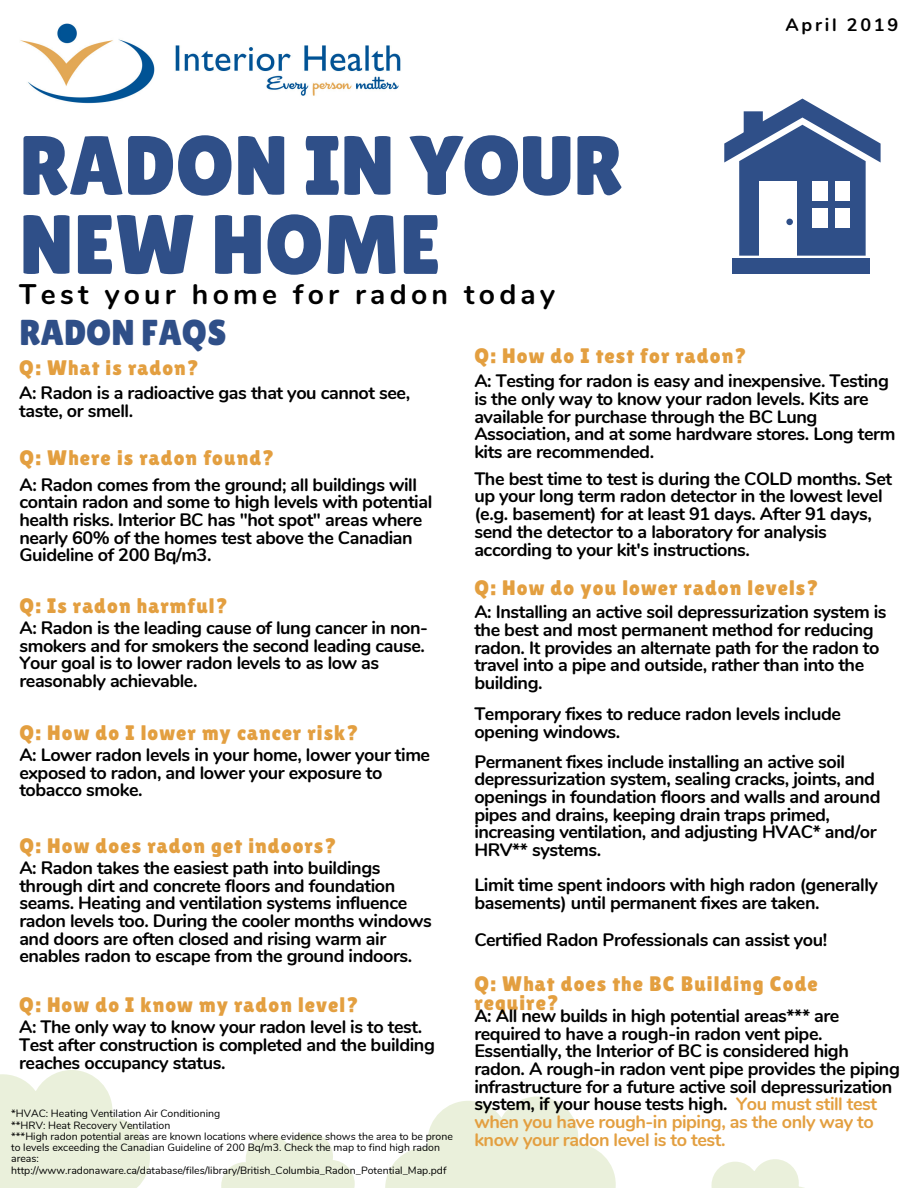
<style>
.page{position:relative;width:918px;height:1188px;background:#fff}
.page>*{position:absolute;margin:0;border:0;box-sizing:border-box;transform-origin:0 0}
.t1{font:84px/79.1px "Lilita One";color:#2f4f88}
.t2{font:36px "Lilita One";color:#2f4f88}
.t3{font:700 28.35px "Nunito";letter-spacing:.15em;color:#000}
.t4{font:21px/18.8px "Lilita One";letter-spacing:.05em;color:#e39f40}
.t5{font:700 18px/17.7px "Nunito";letter-spacing:-.025em;color:#000}
.t6{font:700 18px "Nunito";letter-spacing:.15em;color:#000}
.t7{font:10.5px/11.2px "Nunito";color:#000}
.s1{color:#e39f40}
</style>
<div class="page">
<img style="left:20px;top:23px;width:381px;height:81px">
<svg style="left:724px;top:99px;width:157px;height:157px"></svg>
<div style="left:786px;top:219px;width:7px;height:6px;background:#2f4f88;border-radius:50%"></div>
<div style="left:732px;top:258px;width:138px;height:16px;background:#2f4f88"></div>
<svg style="left:0;top:1070px;width:150px;height:118px"></svg>
<svg style="left:221px;top:1133px;width:134px;height:55px"></svg>
<svg style="left:385px;top:1096px;width:231px;height:92px"></svg>
<svg style="left:711px;top:1159px;width:93px;height:29px"></svg>
<p class="t6" style="left:786px;top:13px;width:114px">April 2019</p>
<h1 class="t1" style="left:19px;top:126px;width:605px">RADON IN YOUR<br>NEW HOME</h1>
<h3 class="t3" style="left:19px;top:275px;width:537px">Test your home for radon today</h3>
<h2 class="t2" style="left:19px;top:312px;width:209px">RADON FAQS</h2>
<p class="t4" style="left:19px;top:358px;width:181px">Q: What is radon?</p>
<p class="t5" style="left:19px;top:385px;width:393px">A: Radon is a radioactive gas that you cannot see, taste, or smell.</p>
<p class="t4" style="left:19px;top:448px;width:257px">Q: Where is radon found?</p>
<p class="t5" style="left:19px;top:476px;width:414px">A: Radon comes from the ground; all buildings will contain radon and some to high levels with potential health risks. Interior BC has "hot spot" areas where nearly 60% of the homes test above the Canadian Guideline of 200 Bq/m3.</p>
<p class="t4" style="left:19px;top:596px;width:210px">Q: Is radon harmful?</p>
<p class="t5" style="left:19px;top:619px;width:410px">A: Radon is the leading cause of lung cancer in non&shy;smokers and for smokers the second leading cause.<br>Your goal is to lower radon levels to as low as reasonably achievable.</p>
<p class="t4" style="left:19px;top:723px;width:341px">Q: How do I lower my cancer risk?</p>
<p class="t5" style="left:19px;top:746px;width:412px">A: Lower radon levels in your home, lower your time exposed to radon, and lower your exposure to tobacco smoke.</p>
<p class="t4" style="left:474px;top:346px;width:274px">Q: How do I test for radon?</p>
<p class="t5" style="left:474px;top:373px;width:423px">A: Testing for radon is easy and inexpensive. Testing is the only way to know your radon levels. Kits are available for purchase through the BC Lung Association, and at some hardware stores. Long term kits are recommended.</p>
<p class="t5" style="left:474px;top:470px;width:419px">The best time to test is during the COLD months. Set up your long term radon detector in the lowest level (e.g. basement) for at least 91 days. After 91 days, send the detector to a laboratory for analysis according to your kit's instructions.</p>
<p class="t4" style="left:474px;top:578px;width:346px">Q: How do you lower radon levels?</p>
<p class="t5" style="left:474px;top:603px;width:414px">A: Installing an active soil depressurization system is the best and most permanent method for reducing radon. It provides an alternate path for the radon to travel into a pipe and outside, rather than into the building.</p>
<p class="t5" style="left:474px;top:705px;width:368px">Temporary fixes to reduce radon levels include opening windows.</p>
<p class="t5" style="left:474px;top:753px;width:408px">Permanent fixes include installing an active soil depressurization system, sealing cracks, joints, and openings in foundation floors and walls and around pipes and drains, keeping drain traps primed, increasing ventilation, and adjusting HVAC* and/or HRV** systems.</p>
<p class="t5" style="left:474px;top:877px;width:405px">Limit time spent indoors with high radon (generally basements) until permanent fixes are taken.</p>
<p class="t4" style="left:19px;top:836px;width:319px">Q: How does radon get indoors?</p>
<p class="t5" style="left:19px;top:859px;width:414px">A: Radon takes the easiest path into buildings through dirt and concrete floors and foundation seams. Heating and ventilation systems influence radon levels too. During the cooler months windows and doors are often closed and rising warm air enables radon to escape from the ground indoors.</p>
<p class="t4" style="left:19px;top:995px;width:341px">Q: How do I know my radon level?</p>
<p class="t5" style="left:19px;top:1019px;width:417px">A: The only way to know your radon level is to test.<br>Test after construction is completed and the building reaches occupancy status.</p>
<p class="t5" style="left:474px;top:931px;width:354px">Certified Radon Professionals can assist you!</p>
<p class="t4" style="left:474px;top:974px;width:345px">Q: What does the BC Building Code require?</p>
<p class="t5" style="left:474px;top:1007px;width:427px">A: All new builds in high potential areas*** are required to have a rough-in radon vent pipe.<br>Essentially, the Interior of BC is considered high radon. A rough-in radon vent pipe provides the piping infrastructure for a future active soil depressurization system, if your house tests high. <span class="s1">You must still test when you have rough-in piping, as the only way to know your radon level is to test.</span></p>
<p class="t7" style="left:11px;top:1108px;width:443px">*HVAC: Heating Ventilation Air Conditioning<br>**HRV: Heat Recovery Ventilation<br>***High radon potential areas are known locations where evidence shows the area to be prone to levels exceeding the Canadian Guideline of 200 Bq/m3. Check the map to find high radon areas: http://www.radonaware.ca/database/files/library/British_Columbia_Radon_Potential_Map.pdf</p>
</div>
